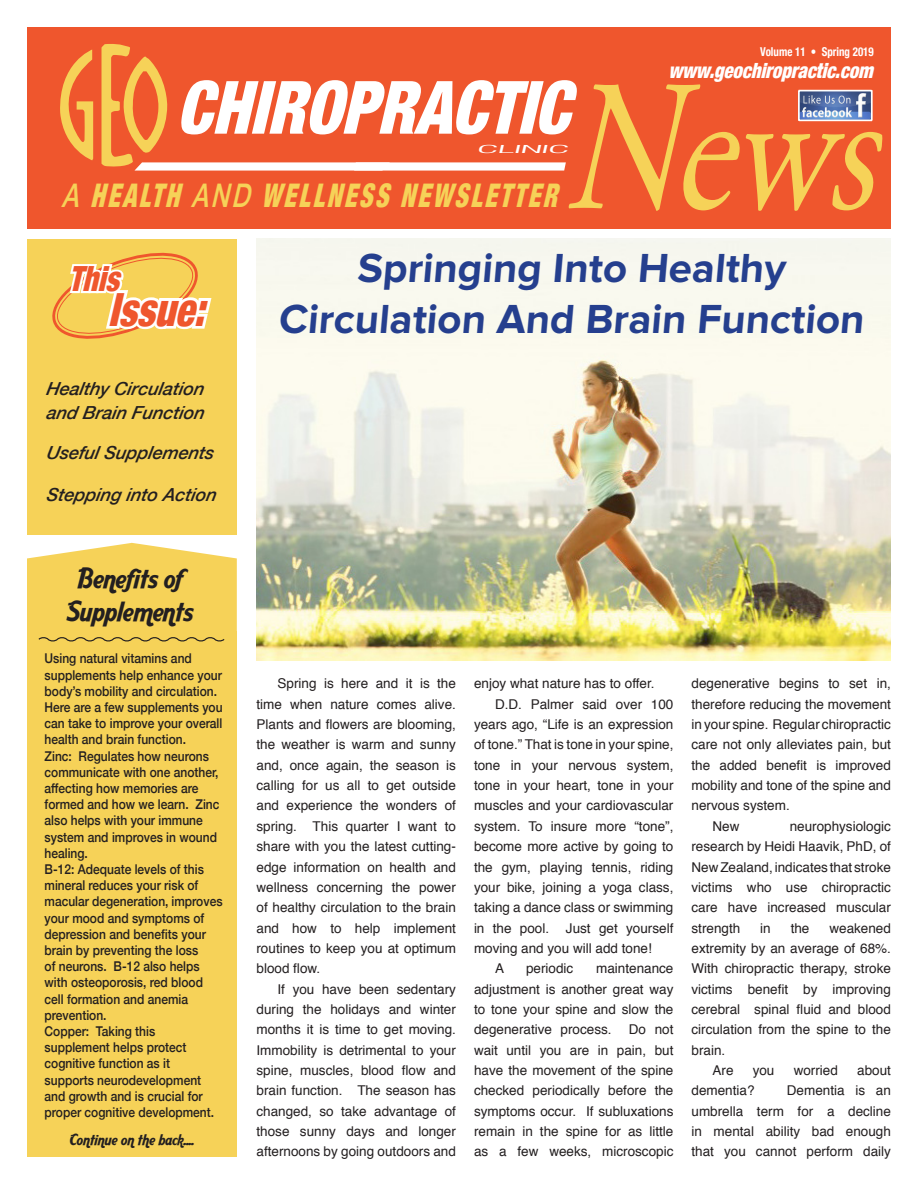
<style>
.page{position:relative;width:918px;height:1188px;background:#fff}
.page>*{position:absolute;margin:0;border:0;box-sizing:border-box;transform-origin:0 0}
.t1{font:italic 186.15px "Adobe Garamond";color:#f6d258;scale:.78 1}
.t2{font:italic 900 condensed 73.5px "Helvetica Neue";color:#fff;scale:.9 1}
.t3{font:italic 900 condensed 45.75px "Helvetica Neue";color:#ef562d;scale:.85 1}
.t4{font:700 42.15px/50.2px "Proxima Nova";color:#253f8e;text-align:center}
.t5{font:italic 900 condensed 34.8px "Helvetica Neue";color:#ef562d;scale:.85 1}
.t6{font:italic 900 condensed 32.55px "Helvetica Neue";color:#f6d258;scale:.77 1}
.t7{font:27px/32.4px "Aarvark Cafe";color:#231f20;text-align:center}
.t8{font:italic 900 condensed 21px "Helvetica Neue";color:#fff;scale:.89 1}
.t9{font:italic 500 18px/24px "Helvetica Neue";color:#231f20}
.t10{font:15px "Aarvark Cafe";color:#231f20}
.t11{font:13.5px/20.4px "Helvetica";color:#231f20;text-align:justify}
.t12{font:500 13.5px/16.2px "Helvetica Neue";color:#231f20;scale:.89 1}
.t13{font:700 condensed 12.3px "Helvetica Neue";color:#fff;scale:.9 1}
.t14{font:italic 300 condensed 10.65px "Helvetica";color:#fff;scale:3.79 1}
.s1{font-weight:500;font-stretch:normal}
</style>
<div class="page">
<img style="left:256px;top:239px;width:635px;height:422px">
<div style="left:27px;top:239px;width:210px;height:296px;background:#f6d258"></div>
<svg style="left:52px;top:252px;width:160px;height:87px"></svg>
<div style="left:27px;top:27px;width:864px;height:202px;background:#ef562d"></div>
<svg style="left:60px;top:44px;width:107px;height:124px"></svg>
<div style="left:138px;top:162px;width:248px;height:9px;background:#fff"></div>
<div style="left:355px;top:162px;width:210px;height:9px;background:#fff"></div>
<img style="left:801px;top:93px;width:69px;height:25px">
<div style="left:798px;top:90px;width:75px;height:31px;border:2px solid #fff"></div>
<div style="left:27px;top:631px;width:210px;height:525px;background:#f6d258"></div>
<svg style="left:27px;top:543px;width:210px;height:99px"></svg>
<p class="t13" style="left:760px;top:41px;width:128px">Volume 11 • Spring 2019</p>
<p class="t8" style="left:668px;top:53px;width:239px">www.geochiropractic.com</p>
<p class="t2" style="left:176px;top:47px;width:467px">CHIROPRACTIC</p>
<p class="t1" style="left:563px;top:49px;width:460px">News</p>
<p class="t14" style="left:476px;top:143px;width:27px">CLINIC</p>
<p class="t6" style="left:62px;top:169px;width:660px"><span class="s1">A</span> HEALTH <span class="s1">AND</span> WELLNESSNEWSLETTER</p>
<p class="t5" style="left:68px;top:250px;width:75px">This</p>
<p class="t3" style="left:108px;top:272px;width:133px">Issue:</p>
<p class="t9" style="left:46px;top:375px;width:165px">Healthy Circulation and Brain Function</p>
<p class="t9" style="left:46px;top:440px;width:174px">UsefulSupplements</p>
<p class="t9" style="left:46px;top:482px;width:177px">Stepp ing into A ction</p>
<p class="t7" style="left:67px;top:562px;width:128px">Benefits of<br>Supplements</p>
<p class="t12" style="left:45px;top:649px;width:202px">Using natural vitamins and supplements help enhance your body’s mobility and circulation.<br>Here are a few supplements you can take to improve your overall health and brain function.</p>
<p class="t12" style="left:45px;top:747px;width:198px">Zinc: Regulates how neurons communicate with one another, affecting how memories are formed and how we learn. Zinc also helps with your immune system and improves in wound healing.</p>
<p class="t12" style="left:45px;top:860px;width:202px">B-12: Adequate levels of this mineral reduces your risk of macular degeneration, improves your mood and symptoms of depression and benefits your brain by preventing the loss<br>of neurons. B-12 also helps with osteoporosis, red blood cell formation and anemia prevention.</p>
<p class="t12" style="left:45px;top:1022px;width:192px">Copper: Taking this supplement helps protect cognitive function as it supports neurodevelopment and growth and is crucial for proper cognitive development.</p>
<p class="t10" style="left:70px;top:1130px;width:125px">Continue on the back....</p>
<p class="t4" style="left:278px;top:245px;width:591px">Springing Into Healthy<br>Circulation And Brain Function</p>
<p class="t11" style="left:256px;top:674px;width:201px;text-indent:21px">Spring is here and it is the time when nature comes alive.<br>Plants and flowers are blooming, the weather is warm and sunny and, once again, the season is calling for us all to get outside and experience the wonders of spring. This quarter I want to share with you the latest cutting&shy;edge information on health and wellness concerning the power of healthy circulation to the brain and how to help implement routines to keep you at optimum blood flow.</p>
<p class="t11" style="left:256px;top:979px;width:201px;text-indent:21px">If you have been sedentary during the holidays and winter months it is time to get moving.<br>Immobility is detrimental to your spine, muscles, blood flow and brain function. The season has changed, so take advantage of those sunny days and longer afternoons by going outdoors and</p>
<p class="t11" style="left:474px;top:674px;width:182px">enjoy what nature has to offer.</p>
<p class="t11" style="left:474px;top:694px;width:201px;text-indent:21px">D.D. Palmer said over 100 years ago, “Life is an expression of tone.” That is tone in your spine, tone in your nervous system, tone in your heart, tone in your muscles and your cardiovascular system. To insure more “tone”, become more active by going to the gym, playing tennis, riding your bike, joining a yoga class, taking a dance class or swimming in the pool. Just get yourself moving and you will add tone!</p>
<p class="t11" style="left:495px;top:959px;width:11px">A</p>
<p class="t11" style="left:526px;top:959px;width:49px">periodic</p>
<p class="t11" style="left:474px;top:959px;width:201px;text-indent:122px">maintenance adjustment is another great way to tone your spine and slow the degenerative process.</p>
<p class="t11" style="left:474px;top:1020px;width:201px;text-indent:155px">Do not wait until you are in pain, but have the movement of the spine checked periodically before the symptoms occur. If subluxations remain in the spine for as little as a few weeks, microscopic</p>
<p class="t11" style="left:692px;top:674px;width:201px">degenerative begins to set in, therefore reducing the movement in your spine. Regular chiropractic care not only alleviates pain, but the added benefit is improved mobility and tone of the spine and nervous system.</p>
<p class="t11" style="left:713px;top:816px;width:29px">New</p>
<p class="t11" style="left:692px;top:816px;width:201px;text-indent:98px">neurophysiologic research by Heidi Haavik, PhD, of New Zealand, indicates that stroke victims who use chiropractic care have increased muscular strength</p>
<p class="t11" style="left:692px;top:918px;width:201px;text-indent:138px">weakened extremity by an average of 68%.<br>With chiropractic therapy, stroke victims benefit by improving cerebral spinal fluid and blood circulation from the spine to the brain.</p>
<p class="t11" style="left:713px;top:1061px;width:23px">Are</p>
<p class="t11" style="left:753px;top:1061px;width:23px">you</p>
<p class="t11" style="left:794px;top:1061px;width:46px">worried</p>
<p class="t11" style="left:857px;top:1061px;width:35px">about</p>
<p class="t11" style="left:692px;top:1081px;width:65px">dementia?</p>
<p class="t11" style="left:760px;top:918px;width:12px">in</p>
<p class="t11" style="left:791px;top:918px;width:20px">the</p>
<p class="t11" style="left:692px;top:1081px;width:201px;text-indent:95px">Dementia is an umbrella term for a decline in mental ability bad enough that you cannot perform daily</p>
</div>
